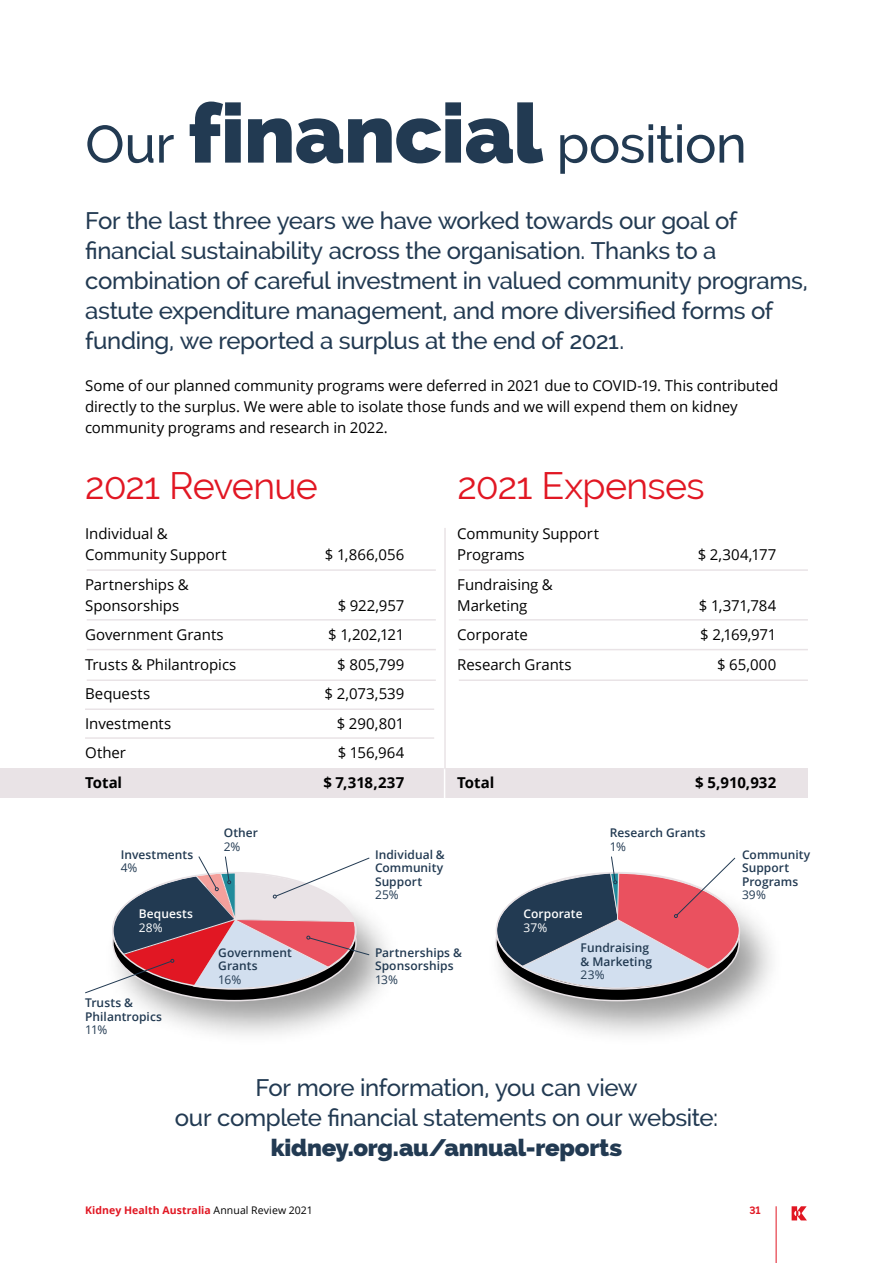
<style>
.page{position:relative;width:893px;height:1263px;background:#fff}
.page>*{position:absolute;margin:0;border:0;box-sizing:border-box;transform-origin:0 0}
.t1{font:500 52.5px "Raleway";letter-spacing:-.01em;color:#223a52}
.t2{font:37.5px "Raleway";letter-spacing:-.02em;color:#e11723}
.t3{font:500 24px/30px "Raleway";letter-spacing:-.015em;color:#223a52;text-align:center}
.t4{font:800 24px "Raleway";letter-spacing:-.01em;color:#223a52}
.t5{font:15px/21px "Open Sans";letter-spacing:-.005em;color:#000}
.t6{font:700 15px "Open Sans";letter-spacing:-.005em;color:#000}
.t7{font:600 12px/13.5px "Open Sans";letter-spacing:.005em;color:#223a52}
.t8{font:12px "Open Sans";letter-spacing:-.02em;color:#223a52}
.t9{font:600 12px "Open Sans";letter-spacing:.005em;color:#fff}
.t10{font:12px "Open Sans";color:#fff}
.t11{font:700 10.5px "Open Sans";letter-spacing:.01em;color:#e11723}
.t12{font:700 10.5px "Raleway";color:#e11723}
.s1{font-weight:800;font-size:82.5px}
.s2{font-weight:400;color:#000}
</style>
<div class="page">
<svg style="left:792px;top:1206px;width:15px;height:14px"></svg>
<hr style="left:776px;top:1206px;width:1px;height:57px;background:#e11723">
<div style="left:103px;top:873px;width:299px;height:174px;background:#000;opacity:.4"></div>
<div style="left:486px;top:873px;width:299px;height:174px;background:#000;opacity:.4"></div>
<svg style="left:496px;top:884px;width:243px;height:117px"></svg>
<div style="left:0;top:768px;width:808px;height:30px;background:#e9e3e6"></div>
<hr style="left:87px;top:569px;width:349px;height:2px;background:#e9e3e6">
<hr style="left:459px;top:569px;width:349px;height:2px;background:#e9e3e6">
<hr style="left:87px;top:619px;width:349px;height:2px;background:#e9e3e6">
<hr style="left:459px;top:619px;width:349px;height:2px;background:#e9e3e6">
<hr style="left:87px;top:649px;width:349px;height:1px;background:#e9e3e6">
<hr style="left:459px;top:649px;width:349px;height:1px;background:#e9e3e6">
<hr style="left:87px;top:679px;width:349px;height:2px;background:#e9e3e6">
<hr style="left:459px;top:679px;width:349px;height:2px;background:#e9e3e6">
<hr style="left:85px;top:708px;width:349px;height:2px;background:#e9e3e6">
<hr style="left:85px;top:737px;width:349px;height:2px;background:#e9e3e6">
<hr style="left:444px;top:762px;width:1px;height:271px;background:#fff">
<hr style="left:444px;top:528px;width:2px;height:241px;background:#e9e3e6">
<svg style="left:486px;top:856px;width:286px;height:134px"></svg>
<svg style="left:85px;top:856px;width:285px;height:138px"></svg>
<h1 class="t1" style="left:85px;top:114px;width:663px">Our <span class="s1">financial</span> position</h1>
<p class="t3" style="left:85px;top:206px;width:724px;text-align:left">For the last three years we have worked towards our goal of financial sustainability across the organisation. Thanks to a combination of careful investment in valued community programs, astute expenditure management, and more diversified forms of funding, we reported a surplus at the end of 2021.</p>
<p class="t5" style="left:85px;top:375px;width:695px">Some of our planned community programs were deferred in 2021 due to COVID-19. This contributed directly to the surplus. We were able to isolate those funds and we will expend them on kidney community programs and research in 2022.</p>
<h2 class="t2" style="left:85px;top:464px;width:235px">2021 Revenue</h2>
<h2 class="t2" style="left:457px;top:464px;width:249px">2021 Expenses</h2>
<p class="t5" style="left:85px;top:523px;width:143px">Individual &amp;<br>Community Support</p>
<p class="t5" style="left:325px;top:544px;width:81px">$ 1,866,056</p>
<p class="t5" style="left:457px;top:523px;width:143px">Community Support<br>Programs</p>
<p class="t5" style="left:698px;top:544px;width:80px">$ 2,304,177</p>
<p class="t5" style="left:85px;top:574px;width:105px">Partnerships &amp;<br>Sponsorships</p>
<p class="t5" style="left:338px;top:595px;width:68px">$ 922,957</p>
<p class="t5" style="left:457px;top:574px;width:97px">Fundraising &amp;<br>Marketing</p>
<p class="t5" style="left:699px;top:595px;width:79px">$ 1,371,784</p>
<p class="t5" style="left:85px;top:624px;width:140px">Government Grants</p>
<p class="t5" style="left:328px;top:624px;width:78px">$ 1,202,121</p>
<p class="t5" style="left:85px;top:654px;width:153px">Trusts &amp; Philantropics</p>
<p class="t5" style="left:337px;top:654px;width:69px">$ 805,799</p>
<p class="t5" style="left:85px;top:683px;width:67px">Bequests</p>
<p class="t5" style="left:325px;top:683px;width:81px">$ 2,073,539</p>
<p class="t5" style="left:85px;top:713px;width:88px">Investments</p>
<p class="t5" style="left:337px;top:713px;width:69px">$ 290,801</p>
<p class="t5" style="left:85px;top:742px;width:42px">Other</p>
<p class="t5" style="left:338px;top:742px;width:68px">$ 156,964</p>
<p class="t6" style="left:85px;top:772px;width:38px">Total</p>
<p class="t6" style="left:323px;top:772px;width:82px">$ 7,318,237</p>
<p class="t5" style="left:457px;top:624px;width:72px">Corporate</p>
<p class="t5" style="left:700px;top:624px;width:78px">$ 2,169,971</p>
<p class="t5" style="left:457px;top:654px;width:116px">Research Grants</p>
<p class="t5" style="left:717px;top:654px;width:61px">$ 65,000</p>
<p class="t6" style="left:457px;top:772px;width:38px">Total</p>
<p class="t6" style="left:695px;top:772px;width:82px">$ 5,910,932</p>
<p class="t7" style="left:121px;top:847px;width:74px">Investments</p>
<p class="t8" style="left:121px;top:859px;width:18px">4%</p>
<p class="t9" style="left:139px;top:905px;width:56px">Bequests</p>
<p class="t10" style="left:139px;top:919px;width:25px">28%</p>
<p class="t7" style="left:224px;top:826px;width:36px">Other</p>
<p class="t8" style="left:224px;top:838px;width:18px">2%</p>
<p class="t7" style="left:375px;top:847px;width:71px">Individual &amp;<br>Community<br>Support</p>
<p class="t8" style="left:375px;top:886px;width:25px">25%</p>
<p class="t9" style="left:523px;top:905px;width:61px">Corporate</p>
<p class="t10" style="left:523px;top:919px;width:25px">37%</p>
<p class="t7" style="left:610px;top:826px;width:97px">Research Grants</p>
<p class="t8" style="left:610px;top:838px;width:18px">1%</p>
<p class="t7" style="left:742px;top:847px;width:70px">Community<br>Support<br>Programs</p>
<p class="t8" style="left:742px;top:886px;width:25px">39%</p>
<p class="t7" style="left:85px;top:996px;width:78px">Trusts &amp;<br>Philantropics</p>
<p class="t8" style="left:85px;top:1022px;width:24px">11%</p>
<p class="t7" style="left:218px;top:945px;width:75px">Government<br>Grants</p>
<p class="t8" style="left:218px;top:971px;width:25px">16%</p>
<p class="t7" style="left:375px;top:945px;width:88px">Partnerships &amp;<br>Sponsorships</p>
<p class="t8" style="left:375px;top:971px;width:24px">13%</p>
<p class="t7" style="left:581px;top:941px;width:73px">Fundraising &amp; Marketing</p>
<p class="t8" style="left:581px;top:966px;width:25px">23%</p>
<h3 class="t3" style="left:175px;top:1073px;width:545px">For more information, you can view<br>our complete financial statements on our website:</h3>
<h3 class="t4" style="left:271px;top:1134px;width:353px">kidney.org.au/annual-reports</h3>
<p class="t11" style="left:85px;top:1202px;width:229px">Kidney Health Australia <span class="s2">Annual Review 2021</span></p>
<p class="t12" style="left:749px;top:1204px;width:13px">31</p>
</div>
